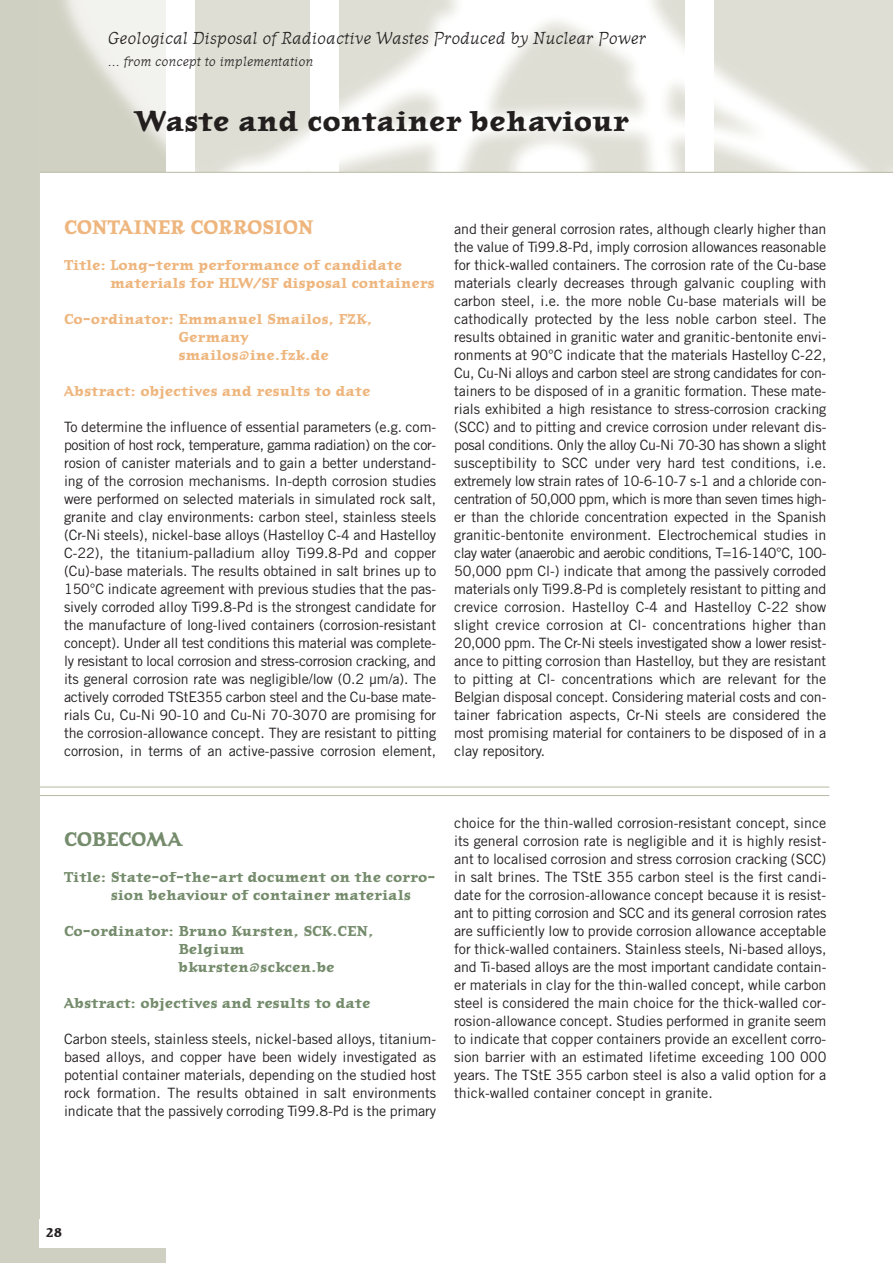
<style>
.page{position:relative;width:893px;height:1263px;background:#fff}
.page>*{position:absolute;margin:0;border:0;box-sizing:border-box;transform-origin:0 0}
.t1{font:700 28.5px "Journal";color:#231f1f}
.t2{font:700 19.5px "Journal";letter-spacing:-.015em;color:#eeb67e}
.t3{font:700 19.5px "Journal";letter-spacing:-.015em;color:#758c6c}
.t4{font:italic 17.25px "Journal";color:#231f1f}
.t5{font:14.25px/18px "Trade Gothic";letter-spacing:-.005em;color:#231f1f;text-align:justify}
.t6{font:700 14.25px/18px "Journal";color:#758c6c}
.t7{font:700 14.25px/18px "Journal";color:#eeb67e}
.t8{font:italic 13.5px "Journal";color:#231f1f}
.t9{font:700 12.75px "Journal";color:#231f1f}
</style>
<div class="page">
<div style="left:0;top:0;width:165px;height:1263px;background:#d0d0c2"></div>
<img style="left:62px;top:0;width:103px;height:151px">
<div style="left:40px;top:172px;width:789px;height:1076px;background:#fff"></div>
<hr style="left:40px;top:172px;width:852px;height:1px;background:#b8b8a3">
<hr style="left:40px;top:787px;width:789px;height:1px;background:#b8b8a3">
<hr style="left:40px;top:795px;width:789px;height:1px;background:#b8b8a3">
<p class="t4" style="left:108px;top:31px;width:539px">Geological Disposal of Radioactive Wastes Produced by Nuclear Power</p>
<p class="t8" style="left:108px;top:56px;width:207px">... from concept to implementation</p>
<h1 class="t1" style="left:135px;top:112px;width:495px">Waste and container behaviour</h1>
<h2 class="t2" style="left:64px;top:221px;width:251px">CONTAINER CORROSION</h2>
<p class="t7" style="left:110px;top:258px;width:326px;text-indent:-46px">Title: Long-term performance of candidate materials for HLW/SF disposal containers</p>
<p class="t7" style="left:178px;top:312px;width:195px;text-indent:-114px">Co-ordinator: Emmanuel Smailos, FZK,<br>Germany smailos@ine.fzk.de</p>
<p class="t7" style="left:64px;top:384px;width:308px">Abstract: objectives and results to date</p>
<p class="t5" style="left:64px;top:419px;width:374px">To determine the influence of essential parameters (e.g. com&shy;position of host rock, temperature, gamma radiation) on the cor&shy;rosion of canister materials and to gain a better understand&shy;ing of the corrosion mechanisms. In-depth corrosion studies were performed on selected materials in simulated rock salt, granite and clay environments: carbon steel, stainless steels (Cr-Ni steels), nickel-base alloys (Hastelloy C-4 and Hastelloy C-22), the titanium-palladium alloy Ti99.8-Pd and copper (Cu)-base materials. The results obtained in salt brines up to 150°C indicate agreement with previous studies that the pas&shy;sively corroded alloy Ti99.8-Pd is the strongest candidate for the manufacture of long-lived containers (corrosion-resistant concept). Under all test conditions this material was complete&shy;ly resistant to local corrosion and stress-corrosion cracking, and its general corrosion rate was negligible/low (0.2 µm/a). The actively corroded TStE355 carbon steel and the Cu-base mate&shy;rials Cu, Cu-Ni 90-10 and Cu-Ni 70-3070 are promising for the corrosion-allowance concept. They are resistant to pitting corrosion, in terms of an active-passive corrosion element,</p>
<p class="t5" style="left:454px;top:221px;width:374px">and their general corrosion rates, although clearly higher than the value of Ti99.8-Pd, imply corrosion allowances reasonable for thick-walled containers. The corrosion rate of the Cu-base materials clearly decreases through galvanic coupling with carbon steel, i.e. the more noble Cu-base materials will be cathodically protected by the less noble carbon steel. The results obtained in granitic water and granitic-bentonite envi&shy;ronments at 90°C indicate that the materials Hastelloy C-22, Cu, Cu-Ni alloys and carbon steel are strong candidates for con&shy;tainers to be disposed of in a granitic formation. These mate&shy;rials exhibited a high resistance to stress-corrosion cracking (SCC) and to pitting and crevice corrosion under relevant dis&shy;posal conditions. Only the alloy Cu-Ni 70-30 has shown a slight susceptibility to SCC under very hard test conditions, i.e. extremely low strain rates of 10-6-10-7 s-1 and a chloride con&shy;centration of 50,000 ppm, which is more than seven times high&shy;er than the chloride concentration expected in the Spanish granitic-bentonite environment. Electrochemical studies in clay water (anaerobic and aerobic conditions, T=16-140°C, 100- 50,000 ppm Cl-) indicate that among the passively corroded materials only Ti99.8-Pd is completely resistant to pitting and crevice corrosion. Hastelloy C-4 and Hastelloy C-22 show slight crevice corrosion at Cl- concentrations higher than 20,000 ppm. The Cr-Ni steels investigated show a lower resist&shy;ance to pitting corrosion than Hastelloy, but they are resistant to pitting at Cl- concentrations which are relevant for the Belgian disposal concept. Considering material costs and con&shy;tainer fabrication aspects, Cr-Ni steels are considered the most promising material for containers to be disposed of in a clay repository.</p>
<h2 class="t3" style="left:64px;top:833px;width:120px">COBECOMA</h2>
<p class="t6" style="left:111px;top:870px;width:326px;text-indent:-47px">Title: State-of-the-art document on the corro&shy;sion behaviour of container materials</p>
<p class="t6" style="left:178px;top:924px;width:197px;text-indent:-114px">Co-ordinator: Bruno Kursten, SCK.CEN,<br>Belgium bkursten@sckcen.be</p>
<p class="t6" style="left:64px;top:996px;width:308px">Abstract: objectives and results to date</p>
<p class="t5" style="left:64px;top:1031px;width:373px">Carbon steels, stainless steels, nickel-based alloys, titanium&shy;based alloys, and copper have been widely investigated as potential container materials, depending on the studied host rock formation. The results obtained in salt environments indicate that the passively corroding Ti99.8-Pd is the primary</p>
<p class="t5" style="left:454px;top:815px;width:373px">choice for the thin-walled corrosion-resistant concept, since its general corrosion rate is negligible and it is highly resist&shy;ant to localised corrosion and stress corrosion cracking (SCC) in salt brines. The TStE 355 carbon steel is the first candi&shy;date for the corrosion-allowance concept because it is resist&shy;ant to pitting corrosion and SCC and its general corrosion rates are sufficiently low to provide corrosion allowance acceptable for thick-walled containers. Stainless steels, Ni-based alloys, and Ti-based alloys are the most important candidate contain&shy;er materials in clay for the thin-walled concept, while carbon steel is considered the main choice for the thick-walled cor&shy;rosion-allowance concept. Studies performed in granite seem to indicate that copper containers provide an excellent corro&shy;sion barrier with an estimated lifetime exceeding 100 000 years. The TStE 355 carbon steel is also a valid option for a thick-walled container concept in granite.</p>
<p class="t9" style="left:46px;top:1229px;width:18px">28</p>
</div>
